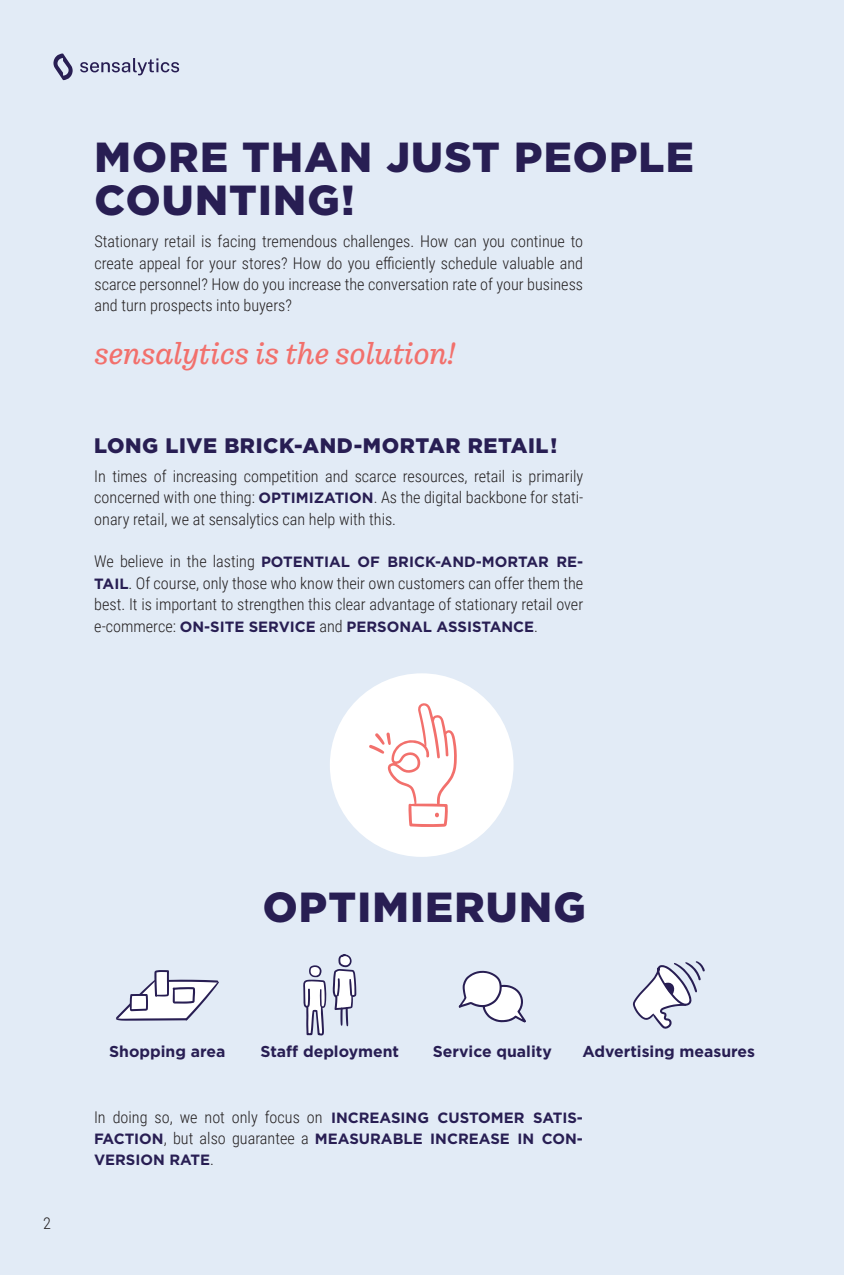
<style>
.page{position:relative;width:844px;height:1275px;background:#fff}
.page>*{position:absolute;margin:0;border:0;box-sizing:border-box;transform-origin:0 0}
.t1{font:900 42px/43.8px "Gotham";letter-spacing:.03em;color:#281e53}
.t2{font:italic 300 31.5px "Pulpo";color:#f2706c}
.t3{font:900 21px "Gotham";letter-spacing:.03em;color:#281e53}
.t4{font:300 16.1px/21.3px "Roboto Condensed";color:#231f20;text-align:justify}
.t5{font:700 15.75px "Gotham";color:#281e53}
.t6{font:700 14.88px/21.3px "Gotham";color:#281e53}
.s1{font-family:"Gotham";font-weight:700;font-size:14.88px;color:#281e53}
.s2{font-family:"Roboto Condensed";font-weight:300;font-size:16.1px;color:#231f20}
</style>
<div class="page">
<div style="left:0;top:0;width:843px;height:1275px;background:#e2ebf6"></div>
<div style="left:330px;top:673px;width:183px;height:184px;background:#fff;border-radius:50%"></div>
<svg style="left:369px;top:703px;width:87px;height:124px"></svg>
<svg style="left:116px;top:970px;width:103px;height:51px"></svg>
<svg style="left:332px;top:954px;width:24px;height:72px"></svg>
<svg style="left:303px;top:965px;width:23px;height:71px"></svg>
<svg style="left:458px;top:970px;width:68px;height:52px"></svg>
<svg style="left:632px;top:961px;width:72px;height:68px"></svg>
<svg style="left:53px;top:54px;width:20px;height:26px"></svg>
<svg style="left:80px;top:58px;width:99px;height:17px"></svg>
<h1 class="t1" style="left:94px;top:134px;width:600px">MORE THAN JUST PEOPLE<br>COUNTING!</h1>
<p class="t4" style="left:94px;top:230px;width:490px">Stationary retail is facing tremendous challenges. How can you continue to create appeal for your stores? How do you efficiently schedule valuable and scarce personnel? How do you increase the conversation rate of your business and turn prospects into buyers?</p>
<h2 class="t2" style="left:94px;top:336px;width:362px">sensalytics is the solution!</h2>
<h3 class="t3" style="left:94px;top:431px;width:464px">LONG LIVE BRICK-AND-MORTAR RETAIL!</h3>
<p class="t4" style="left:94px;top:465px;width:490px">In times of increasing competition and scarce resources, retail is primarily concerned with one thing: <span class="s1">OPTIMIZATION</span>. As the digital backbone for stati&shy;onary retail, we at sensalytics can help with this.</p>
<p class="t6" style="left:94px;top:551px;width:490px"><span class="s2">We believe in the lasting</span> POTENTIAL OF BRICK-AND-MORTAR RE-</p>
<p class="t4" style="left:94px;top:572px;width:490px"><span class="s1">TAIL</span>. Of course, only those who know their own customers can offer them the best. It is important to strengthen this clear advantage of stationary retail over</p>
<p class="t6" style="left:94px;top:615px;width:445px"><span class="s2">e-commerce:</span> ON-SITE SERVICE <span class="s2">and</span> PERSONAL ASSISTANCE<span class="s2">.</span></p>
<h1 class="t1" style="left:262px;top:885px;width:324px">OPTIMIERUNG</h1>
<p class="t4" style="left:43px;top:1212px;width:9px">2</p>
<p class="t5" style="left:109px;top:1041px;width:118px">Shopping area</p>
<p class="t5" style="left:260px;top:1041px;width:140px">Staff deployment</p>
<p class="t5" style="left:432px;top:1041px;width:120px">Service quality</p>
<p class="t5" style="left:582px;top:1041px;width:174px">Advertising measures</p>
<p class="t4" style="left:94px;top:1106px;width:489px">In doing so, we not only focus on <span class="s1">INCREASING CUSTOMER SATIS-</span></p>
<p class="t6" style="left:94px;top:1128px;width:490px">FACTION<span class="s2">, but also guarantee a</span> MEASURABLE INCREASE IN CON-<br>VERSION RATE<span class="s2">.</span></p>
</div>
